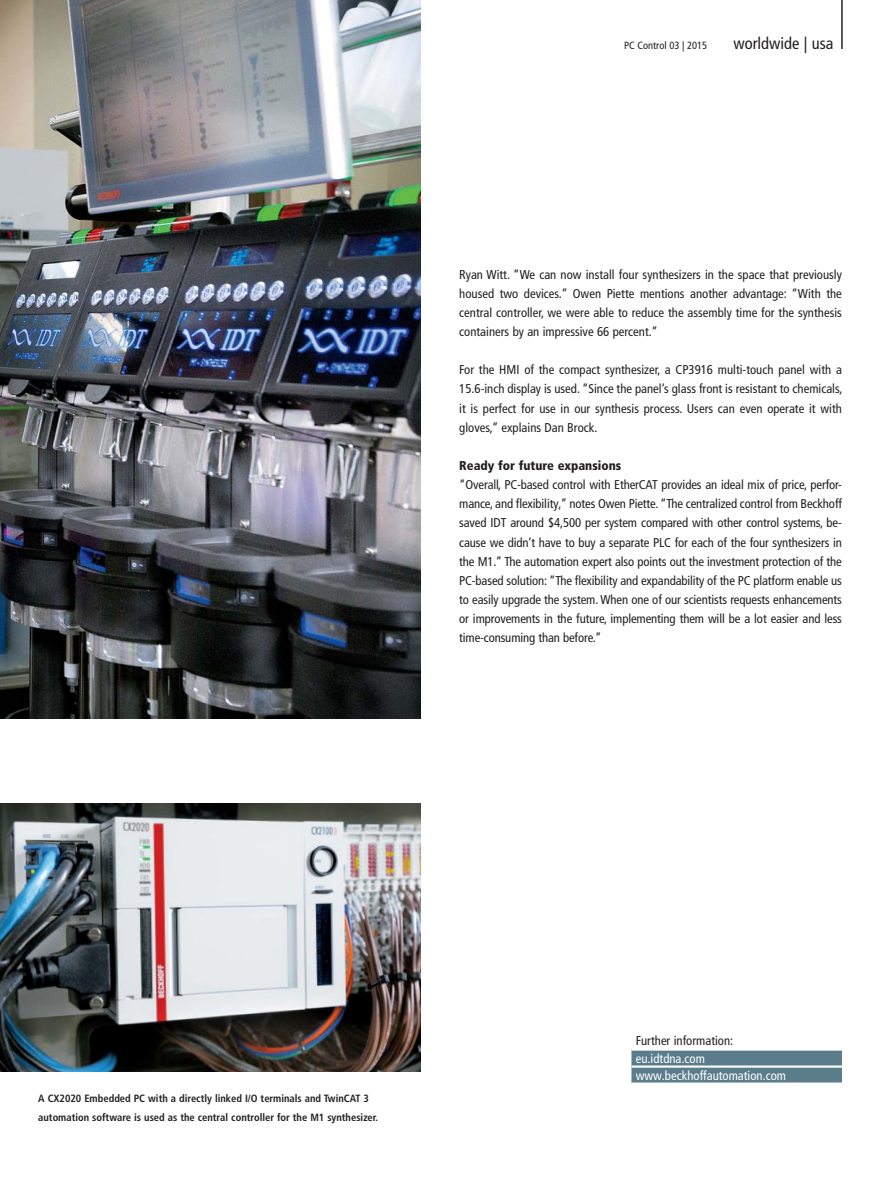
<style>
.page{position:relative;width:893px;height:1191px;background:#fff}
.page>*{position:absolute;margin:0;border:0;box-sizing:border-box;transform-origin:0 0}
.t1{font:condensed 16.5px "Frutiger LT Pro";color:#231f20}
.t2{font:condensed 12.75px/19.2px "Frutiger LT Pro";color:#231f20;text-align:justify}
.t3{font:condensed 12.75px/17px "Frutiger LT Pro";color:#fff}
.t4{font:900 condensed 12.75px "Frutiger LT Pro";color:#231f20}
.t5{font:700 condensed 10.5px/19.2px "Frutiger LT Pro";color:#231f20}
.t6{font:condensed 10.5px "Frutiger LT Pro";color:#231f20}
</style>
<div class="page">
<img style="left:0;top:0;width:421px;height:719px">
<hr style="left:841px;top:0;width:2px;height:49px;background:#231f20">
<svg style="left:631px;top:1050px;width:211px;height:32px;background:#628290"></svg>
<hr style="left:631px;top:1065px;width:211px;height:2px;background:#fff">
<img style="left:0;top:804px;width:421px;height:267px">
<p class="t6" style="left:624px;top:41px;width:85px">PC Control 03 | 2015</p>
<p class="t1" style="left:733px;top:37px;width:102px">worldwide | usa</p>
<p class="t2" style="left:459px;top:266px;width:384px">Ryan Witt. “We can now install four synthesizers in the space that previously housed two devices.” Owen Piette mentions another advantage: “With the central controller, we were able to reduce the assembly time for the synthesis containers by an impressive 66 percent.”</p>
<p class="t2" style="left:459px;top:362px;width:385px">For the HMI of the compact synthesizer, a CP3916 multi-touch panel with a 15.6-inch display is used. “Since the panel’s glass front is resistant to chemicals, it is perfect for use in our synthesis process. Users can even operate it with gloves,” explains Dan Brock.</p>
<p class="t4" style="left:459px;top:461px;width:163px">Ready for future expansions</p>
<p class="t2" style="left:459px;top:476px;width:384px">“Overall, PC-based control with EtherCAT provides an ideal mix of price, perfor&shy;mance, and flexibility,” notes Owen Piette. “The centralized control from Beckhoff saved IDT around $4,500 per system compared with other control systems, be&shy;cause we didn’t have to buy a separate PLC for each of the four synthesizers in the M1.” The automation expert also points out the investment protection of the PC-based solution: “The flexibility and expandability of the PC platform enable us to easily upgrade the system. When one of our scientists requests enhancements or improvements in the future, implementing them will be a lot easier and less time-consuming than before.”</p>
<p class="t5" style="left:38px;top:1089px;width:341px">A CX2020 Embedded PC with a directly linked I/O terminals and TwinCAT 3 automation software is used as the central controller for the M1 synthesizer.</p>
<p class="t2" style="left:636px;top:1032px;width:99px">Further information:</p>
<p class="t3" style="left:636px;top:1051px;width:152px">eu.idtdna.com www.beckhoffautomation.com</p>
</div>
